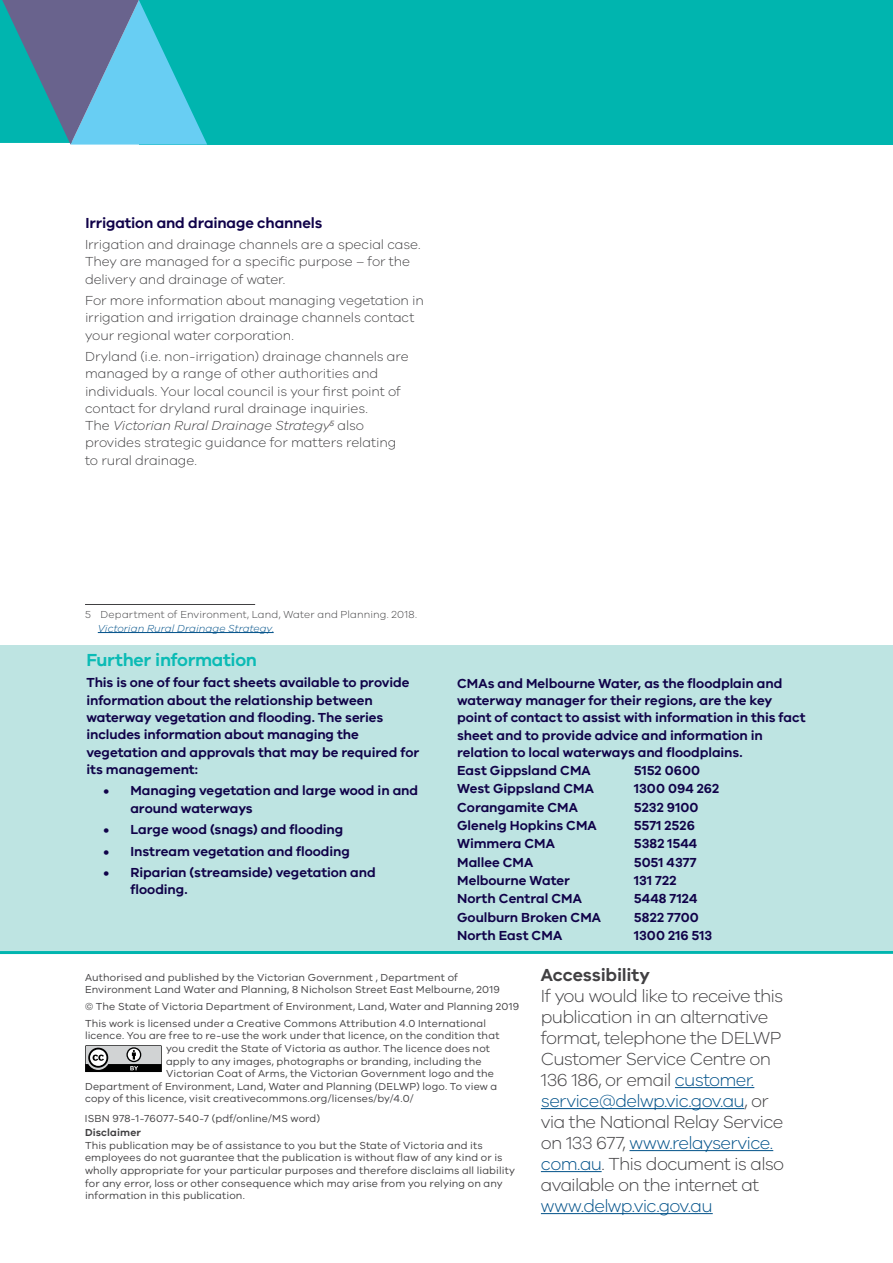
<style>
.page{position:relative;width:893px;height:1263px;background:#fff}
.page>*{position:absolute;margin:0;border:0;box-sizing:border-box;transform-origin:0 0}
.t1{font:300 18px/21px "VIC";letter-spacing:-.04em;color:#414042}
.t2{font:300 18px "VIC";letter-spacing:-.04em;color:#005189}
.t3{font:600 18px "VIC";letter-spacing:-.015em;color:#0bbbb5}
.t4{font:600 18px "VIC";letter-spacing:-.01em;color:#414042}
.t5{font:600 15px "VIC";letter-spacing:-.01em;color:#100249}
.t6{font:600 13.5px/17.2px "VIC";letter-spacing:-.005em;color:#100249}
.t7{font:300 13.5px/17.2px "VIC";letter-spacing:-.005em;color:#414042}
.t8{font:600 13.5px "VIC";letter-spacing:.015em;color:#100249}
.t9{font:10.5px/12.6px "VIC";letter-spacing:.01em;color:#414042}
.t10{font:300 10.5px/13.5px "VIC";letter-spacing:.01em;color:#414042}
.t11{font:600 10.5px "VIC";letter-spacing:.015em;color:#414042}
.s1{font-style:italic}
.s2{font-style:italic;color:#005189}
.s3{color:#005189}
</style>
<div class="page">
<div style="left:140px;top:0;width:753px;height:145px;background:#00b5af"></div>
<svg style="left:0;top:0;width:207px;height:145px"></svg>
<svg style="left:85px;top:1045px;width:77px;height:27px;background:#868787"></svg>
<hr style="left:675px;top:1087px;width:79px;height:1px;background:#005189">
<hr style="left:541px;top:1108px;width:203px;height:1px;background:#005189">
<hr style="left:629px;top:1150px;width:144px;height:1px;background:#005189">
<hr style="left:541px;top:1171px;width:61px;height:1px;background:#005189">
<hr style="left:541px;top:1213px;width:172px;height:1px;background:#005189">
<hr style="left:0;top:951px;width:893px;height:3px;background:#00b5af">
<div style="left:0;top:646px;width:893px;height:305px;background:#bee4e2"></div>
<hr style="left:85px;top:604px;width:170px;height:1px;background:#414042">
<hr style="left:98px;top:632px;width:176px;height:1px;background:#005189">
<h2 class="t5" style="left:86px;top:213px;width:238px">Irrigation and drainage channels</h2>
<p class="t7" style="left:85px;top:235px;width:337px">Irrigation and drainage channels are a special case.<br>They are managed for a specific purpose – for the delivery and drainage of water.</p>
<p class="t7" style="left:85px;top:291px;width:340px">For more information about managing vegetation in irrigation and irrigation drainage channels contact your regional water corporation.</p>
<p class="t7" style="left:85px;top:348px;width:325px">Dryland (i.e. non-irrigation) drainage channels are managed by a range of other authorities and individuals. Your local council is your first point of contact for dryland rural drainage inquiries.<br>The <span class="s1">Victorian Rural Drainage Strategy</span><sup>5</sup> also provides strategic guidance for matters relating to rural drainage.</p>
<p class="t10" style="left:98px;top:607px;width:321px;text-indent:-13px">5 Department of Environment, Land, Water and Planning. 2018.<br><span class="s2">Victorian Rural Drainage Strategy</span><span class="s3">.</span></p>
<h1 class="t3" style="left:86px;top:649px;width:172px">Further information</h1>
<p class="t6" style="left:86px;top:674px;width:334px">This is one of four fact sheets available to provide information about the relationship between waterway vegetation and flooding. The series includes information about managing the vegetation and approvals that may be required for its management:</p>
<p class="t6" style="left:130px;top:782px;width:289px;text-indent:-27px">• Managing vegetation and large wood in and around waterways</p>
<p class="t6" style="left:103px;top:820px;width:241px">• Large wood (snags) and flooding</p>
<p class="t6" style="left:103px;top:842px;width:248px">• Instream vegetation and flooding</p>
<p class="t6" style="left:130px;top:863px;width:247px;text-indent:-27px">• Riparian (streamside) vegetation and flooding.</p>
<p class="t6" style="left:457px;top:674px;width:350px">CMAs and Melbourne Water, as the floodplain and waterway manager for their regions, are the key point of contact to assist with information in this fact sheet and to provide advice and information in relation to local waterways and floodplains.<br>East Gippsland CMA</p>
<p class="t6" style="left:634px;top:761px;width:68px">5152 0600</p>
<p class="t6" style="left:457px;top:780px;width:138px">West Gippsland CMA</p>
<p class="t6" style="left:634px;top:780px;width:87px">1300 094 262</p>
<p class="t6" style="left:457px;top:798px;width:122px">Corangamite CMA</p>
<p class="t6" style="left:634px;top:798px;width:66px">5232 9100</p>
<p class="t6" style="left:457px;top:816px;width:141px">Glenelg Hopkins CMA</p>
<p class="t8" style="left:634px;top:817px;width:62px">5571 2526</p>
<p class="t6" style="left:457px;top:835px;width:99px">Wimmera CMA</p>
<p class="t8" style="left:634px;top:836px;width:65px">5382 1544</p>
<p class="t6" style="left:457px;top:853px;width:78px">Mallee CMA</p>
<p class="t6" style="left:634px;top:853px;width:64px">5051 4377</p>
<p class="t6" style="left:457px;top:871px;width:114px">Melbourne Water</p>
<p class="t6" style="left:634px;top:871px;width:44px">131 722</p>
<p class="t6" style="left:457px;top:890px;width:126px">North Central CMA</p>
<p class="t8" style="left:634px;top:890px;width:65px">5448 7124</p>
<p class="t6" style="left:457px;top:908px;width:145px">Goulburn Broken CMA</p>
<p class="t8" style="left:634px;top:909px;width:66px">5822 7700</p>
<p class="t6" style="left:457px;top:926px;width:107px">North East CMA</p>
<p class="t6" style="left:634px;top:926px;width:80px">1300 216 513</p>
<p class="t9" style="left:85px;top:970px;width:416px">Authorised and published by the Victorian Government , Department of<br>Environment Land Water and Planning, 8 Nicholson Street East Melbourne, 2019</p>
<p class="t9" style="left:85px;top:998px;width:435px;line-height:16.8px">© The State of Victoria Department of Environment, Land, Water and Planning 2019<br>This work is licensed under a Creative Commons Attribution 4.0 International</p>
<p class="t9" style="left:85px;top:1029px;width:416px">licence. You are free to re-use the work under that licence, on the condition that</p>
<p class="t9" style="left:166px;top:1042px;width:325px">you credit the State of Victoria as author. The licence does not</p>
<p class="t9" style="left:166px;top:1054px;width:317px">apply to any images, photographs or branding, including the</p>
<p class="t9" style="left:166px;top:1067px;width:329px">Victorian Coat of Arms, the Victorian Government logo and the</p>
<p class="t9" style="left:85px;top:1080px;width:414px">Department of Environment, Land, Water and Planning (DELWP) logo. To view a</p>
<p class="t9" style="left:85px;top:1092px;width:330px">copy of this licence, visit creativecommons.org/licenses/by/4.0/</p>
<p class="t11" style="left:85px;top:1126px;width:57px">Disclaimer</p>
<p class="t9" style="left:85px;top:1139px;width:432px">This publication may be of assistance to you but the State of Victoria and its employees do not guarantee that the publication is without flaw of any kind or is wholly appropriate for your particular purposes and therefore disclaims all liability for any error, loss or other consequence which may arise from you relying on any information in this publication.</p>
<p class="t9" style="left:85px;top:1111px;width:237px">ISBN 978-1-76077-540-7 (pdf/online/MS word)</p>
<h1 class="t4" style="left:541px;top:964px;width:111px">Accessibility</h1>
<p class="t1" style="left:541px;top:985px;width:245px">If you would like to receive this publication in an alternative format, telephone the DELWP<br>Customer Service Centre on<br>136 186, or email <span class="s3">customer. service@delwp.vic.gov.au</span>, or via the National Relay Service on 133 677, <span class="s3">www.relayservice. com.au</span>. This document is also available on the internet at</p>
<h1 class="t2" style="left:541px;top:1195px;width:173px">www.delwp.vic.gov.au</h1>
</div>
